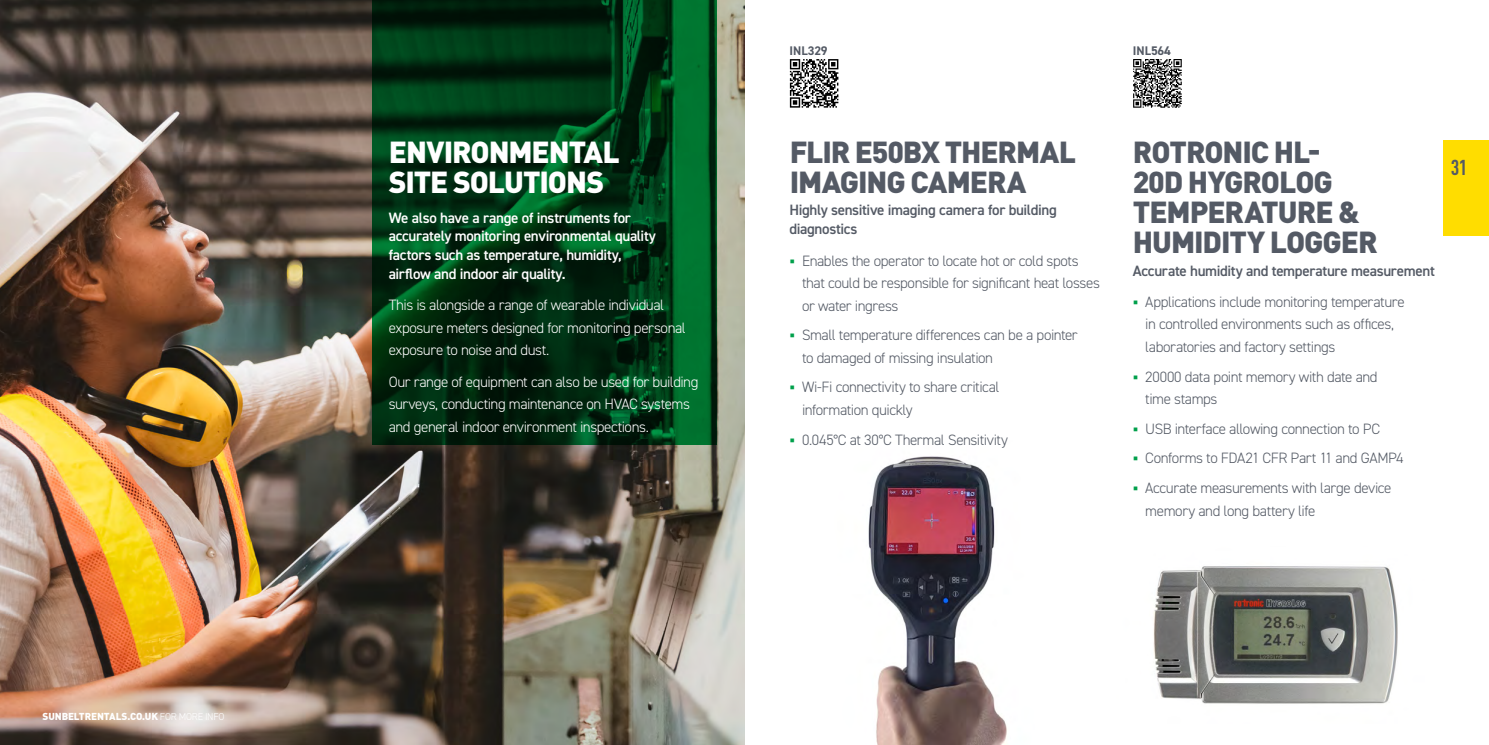
<style>
.page{position:relative;width:1489px;height:745px;background:#fff}
.page>*{position:absolute;margin:0;border:0;box-sizing:border-box;transform-origin:0 0}
.t1{font:900 30px/30px "DINOT";letter-spacing:-.035em;color:#545a65}
.t2{font:900 30px/30px "DINOT";letter-spacing:-.035em;color:#fff}
.t3{font:700 condensed 21.25px "DINOT";color:#545a65}
.t4{font:300 15px/22.5px "DIN2014";letter-spacing:-.03em;color:#545a65}
.t5{font:300 15px/22.5px "DIN2014";letter-spacing:-.03em;color:#fff}
.t6{font:600 15px/18.8px "DIN2014";letter-spacing:-.02em;color:#fff}
.t7{font:600 15px/18.8px "DIN2014";letter-spacing:-.02em;color:#545a65}
.t8{font:700 12.5px "DIN2014";letter-spacing:-.005em;color:#545a65}
.t9{font:900 10px "DINOT";letter-spacing:-.015em;color:#fff}
.s1{font-family:"DIN2014";font-weight:300}
</style>
<div class="page">
<img style="left:868px;top:456px;width:139px;height:288px">
<img style="left:1153px;top:566px;width:245px;height:138px">
<svg style="left:1133px;top:59px;width:48px;height:49px"></svg>
<img style="left:0;top:0;width:744px;height:744px">
<svg style="left:372px;top:0;width:344px;height:445px"></svg>
<svg style="left:789px;top:59px;width:49px;height:49px"></svg>
<div style="left:1443px;top:140px;width:45px;height:96px;background:#fd0"></div>
<p class="t9" style="left:43px;top:709px;width:183px">SUNBELTRENTALS.CO.UK <span class="s1">FOR MORE INFO</span></p>
<h1 class="t2" style="left:389px;top:136px;width:232px">ENVIRONMENTAL<br>SITE SOLUTIONS</h1>
<p class="t6" style="left:388px;top:207px;width:269px">We also have a range of instruments for accurately monitoring environmental quality factors such as temperature, humidity, airflow and indoor air quality.</p>
<p class="t5" style="left:388px;top:294px;width:299px">This is alongside a range of wearable individual exposure meters designed for monitoring personal exposure to noise and dust.</p>
<p class="t5" style="left:388px;top:370px;width:311px">Our range of equipment can also be used for building surveys, conducting maintenance on HVAC systems and general indoor environment inspections.</p>
<p class="t8" style="left:789px;top:42px;width:40px">INL329</p>
<p class="t8" style="left:1132px;top:42px;width:40px">INL564</p>
<h1 class="t1" style="left:789px;top:136px;width:288px">FLIR E50BX THERMAL<br>IMAGING CAMERA</h1>
<p class="t7" style="left:789px;top:200px;width:269px">Highly sensitive imaging camera for building diagnostics</p>
<p class="t4" style="left:802px;top:249px;width:299px">Enables the operator to locate hot or cold spots that could be responsible for significant heat losses or water ingress</p>
<p class="t4" style="left:802px;top:324px;width:277px">Small temperature differences can be a pointer to damaged of missing insulation</p>
<p class="t4" style="left:802px;top:376px;width:199px">Wi-Fi connectivity to share critical information quickly</p>
<p class="t4" style="left:802px;top:428px;width:207px">0.045°C at 30°C Thermal Sensitivity</p>
<h1 class="t1" style="left:1132px;top:136px;width:246px">ROTRONIC HL-<br>20D HYGROLOG<br>TEMPERATURE &amp;<br>HUMIDITY LOGGER</h1>
<p class="t7" style="left:1132px;top:260px;width:303px">Accurate humidity and temperature measurement</p>
<p class="t4" style="left:1145px;top:290px;width:261px">Applications include monitoring temperature in controlled environments such as offices, laboratories and factory settings</p>
<p class="t4" style="left:1145px;top:365px;width:234px">20000 data point memory with date and time stamps</p>
<p class="t4" style="left:1145px;top:413px;width:260px;line-height:29.6px">USB interface allowing connection to PC<br>Conforms to FDA21 CFR Part 11 and GAMP4<br>Accurate measurements with large device</p>
<p class="t4" style="left:1145px;top:499px;width:171px">memory and long battery life</p>
<h2 class="t3" style="left:1450px;top:152px;width:18px">31</h2>
</div>
